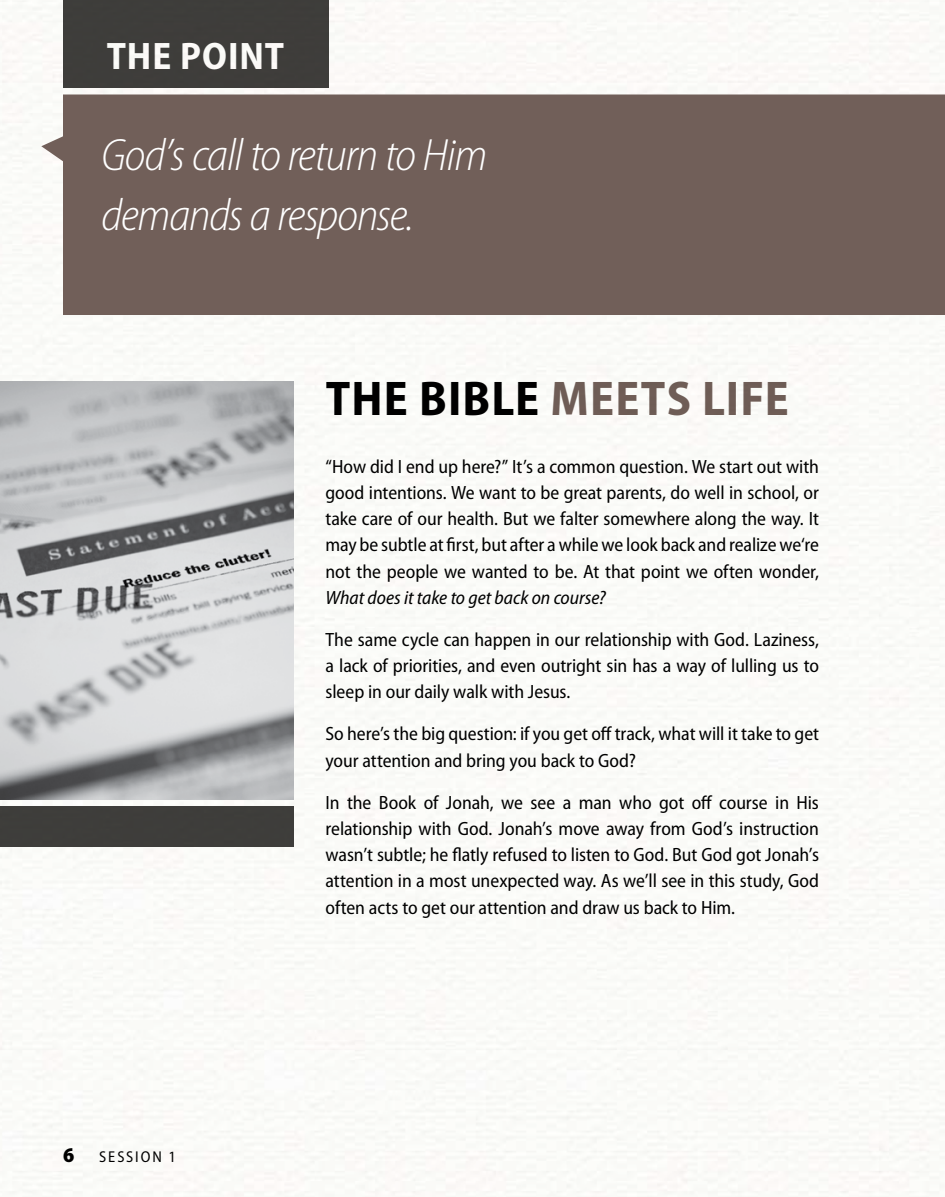
<style>
.page{position:relative;width:945px;height:1197px;background:#fff}
.page>*{position:absolute;margin:0;border:0;box-sizing:border-box;transform-origin:0 0}
.t1{font:700 semi-condensed 49px "Myriad Pro";letter-spacing:.025em;color:#715f59}
.t2{font:italic 300 semi-condensed 45.5px/59.5px "Myriad Pro";letter-spacing:-.025em;color:#fff}
.t3{font:700 semi-condensed 38.5px "Myriad Pro";letter-spacing:.025em;color:#fff}
.t4{font:900 semi-condensed 21px "Myriad Pro";color:#000}
.t5{font:semi-condensed 19.25px/26.2px "Myriad Pro";letter-spacing:-.005em;color:#000;text-align:justify}
.t6{font:italic semi-condensed 19.25px "Myriad Pro";letter-spacing:-.005em;color:#000}
.t7{font:semi-condensed 15.75px "Myriad Pro";letter-spacing:.12em;color:#000}
.s1{color:#000}
</style>
<div class="page">
<img style="left:0;top:0;width:945px;height:1197px">
<div style="left:63px;top:0;width:265px;height:88px;background:#403f3d"></div>
<div style="left:41px;top:94px;width:904px;height:221px;background:#715f59"></div>
<img style="left:0;top:382px;width:294px;height:418px">
<div style="left:0;top:807px;width:294px;height:40px;background:#403f3d"></div>
<h3 class="t3" style="left:107px;top:34px;width:179px">THE POINT</h3>
<h2 class="t2" style="left:101px;top:127px;width:387px">God’s call to return to Him demands a response.</h2>
<h1 class="t1" style="left:326px;top:371px;width:464px"><span class="s1">THE BIBLE</span> MEETS LIFE</h1>
<p class="t4" style="left:63px;top:1143px;width:13px">6</p>
<p class="t7" style="left:99px;top:1149px;width:78px">SESSION 1</p>
<p class="t5" style="left:326px;top:453px;width:495px">“How did I end up here?” It’s a common question. We start out with good intentions. We want to be great parents, do well in school, or take care of our health. But we falter somewhere along the way. It may be subtle at first, but after a while we look back and realize we‘re not the people we wanted to be. At that point we often wonder,</p>
<p class="t6" style="left:326px;top:587px;width:282px">What does it take to get back on course?</p>
<p class="t5" style="left:326px;top:627px;width:495px">The same cycle can happen in our relationship with God. Laziness, a lack of priorities, and even outright sin has a way of lulling us to sleep in our daily walk with Jesus.</p>
<p class="t5" style="left:326px;top:721px;width:495px">So here’s the big question: if you get off track, what will it take to get your attention and bring you back to God?</p>
<p class="t5" style="left:326px;top:789px;width:495px">In the Book of Jonah, we see a man who got off course in His relationship with God. Jonah’s move away from God’s instruction wasn’t subtle; he flatly refused to listen to God. But God got Jonah’s attention in a most unexpected way. As we’ll see in this study, God often acts to get our attention and draw us back to Him.</p>
</div>
